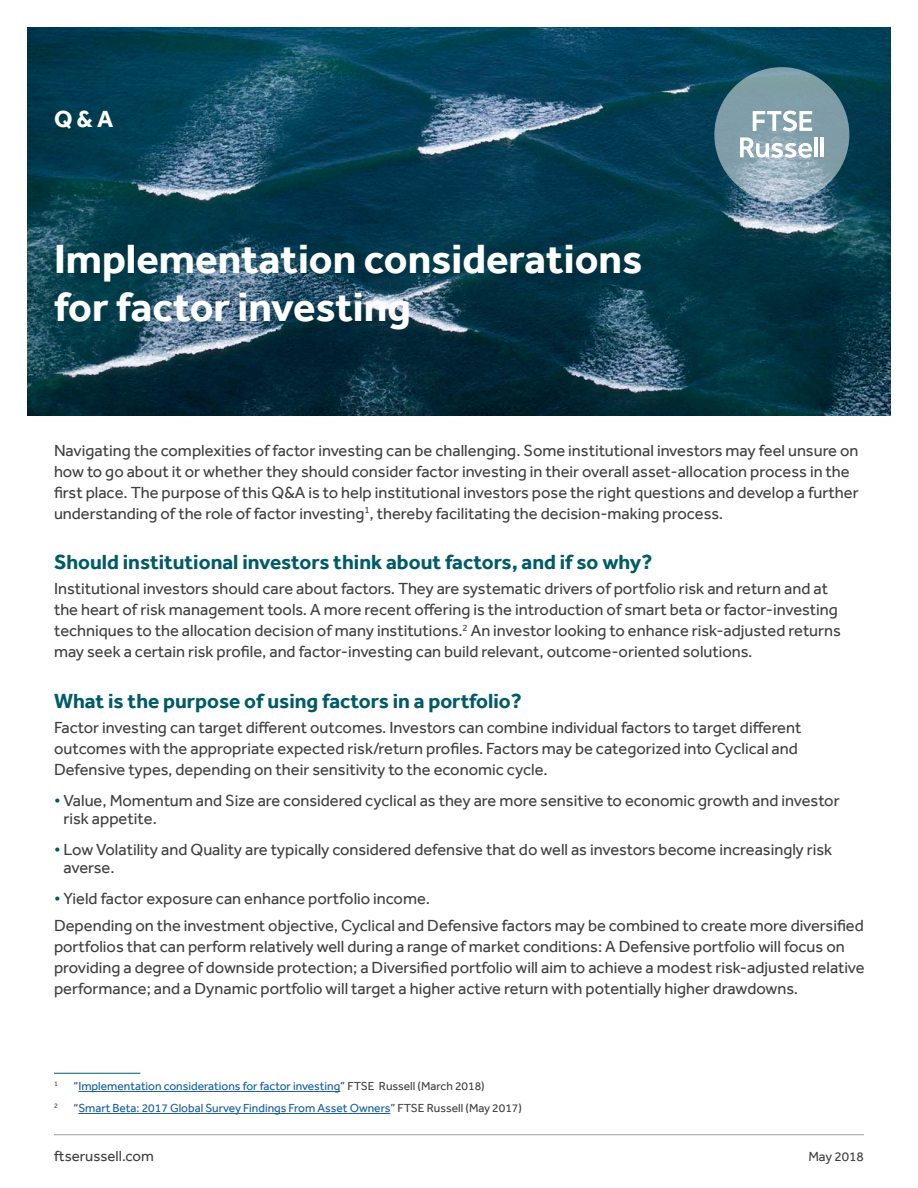
<style>
.page{position:relative;width:918px;height:1188px;background:#fff}
.page>*{position:absolute;margin:0;border:0;box-sizing:border-box;transform-origin:0 0}
.t1{font:700 42px/48px "Effra";color:#fff}
.t2{font:700 24px "Effra";color:#fff}
.t3{font:700 21px "Effra";color:#005b67}
.t4{font:16.5px/21px "Effra";color:#404040}
.t5{font:15px "Effra";color:#404040}
.t6{font:13.5px "Effra";color:#404040}
.t7{font:12px "Effra";color:#175d9e}
.t8{font:7.05px "Effra";color:#404040}
.s1{color:#005b67}
.s2{color:#404040}
</style>
<div class="page">
<hr style="left:54px;top:1134px;width:810px;height:1px;background:#9f9f9f">
<img style="left:28px;top:27px;width:862px;height:389px">
<svg style="left:714px;top:67px;width:135px;height:135px;background:#89a4af"></svg>
<hr style="left:814px;top:137px;width:4px;height:20px;background:#fff">
<hr style="left:821px;top:137px;width:3px;height:20px;background:#fff">
<svg style="left:740px;top:137px;width:72px;height:21px"></svg>
<svg style="left:753px;top:111px;width:59px;height:20px"></svg>
<hr style="left:78px;top:1091px;width:262px;height:1px;background:#175d9e">
<hr style="left:78px;top:1113px;width:312px;height:1px;background:#175d9e">
<hr style="left:54px;top:1073px;width:86px;height:1px;background:#005b67">
<h2 class="t2" style="left:54px;top:105px;width:61px">Q &amp; A</h2>
<h1 class="t1" style="left:54px;top:234px;width:590px">Implementation considerations for factor investing</h1>
<p class="t4" style="left:54px;top:440px;width:806px">Navigating the complexities of factor investing can be challenging. Some institutional investors may feel unsure on how to go about it or whether they should consider factor investing in their overall asset-allocation process in the first place. The purpose of this Q&amp;A is to help institutional investors pose the right questions and develop a further understanding of the role of factor investing<sup>1</sup>, thereby facilitating the decision-making process.</p>
<p class="t3" style="left:54px;top:549px;width:600px">Should institutional investors think about factors, and if so why?</p>
<p class="t4" style="left:54px;top:578px;width:788px">Institutional investors should care about factors. They are systematic drivers of portfolio risk and return and at the heart of risk management tools. A more recent offering is the introduction of smart beta or factor-investing techniques to the allocation decision of many institutions.<sup>2</sup> An investor looking to enhance risk-adjusted returns may seek a certain risk profile, and factor-investing can build relevant, outcome-oriented solutions.</p>
<p class="t3" style="left:54px;top:688px;width:469px">What is the purpose of using factors in a portfolio?</p>
<p class="t4" style="left:54px;top:717px;width:749px">Factor investing can target different outcomes. Investors can combine individual factors to target different outcomes with the appropriate expected risk/return profiles. Factors may be categorized into Cyclical and<br>Defensive types, depending on their sensitivity to the economic cycle.</p>
<p class="t4" style="left:63px;top:792px;width:778px;line-height:18px;text-indent:-9px"><span class="s1">•</span> Value, Momentum and Size are considered cyclical as they are more sensitive to economic growth and investor risk appetite.</p>
<p class="t4" style="left:63px;top:840px;width:770px;line-height:18px;text-indent:-9px"><span class="s1">•</span> Low Volatility and Quality are typically considered defensive that do well as investors become increasingly risk averse.</p>
<p class="t4" style="left:54px;top:885px;width:811px;line-height:27px"><span class="s1">•</span> Yield factor exposure can enhance portfolio income.<br>Depending on the investment objective, Cyclical and Defensive factors may be combined to create more diversified</p>
<p class="t4" style="left:54px;top:935px;width:812px">portfolios that can perform relatively well during a range of market conditions: A Defensive portfolio will focus on providing a degree of downside protection; a Diversified portfolio will aim to achieve a modest risk-adjusted relative performance; and a Dynamic portfolio will target a higher active return with potentially higher drawdowns.</p>
<p class="t8" style="left:54px;top:1079px;width:5px">1</p>
<p class="t7" style="left:73px;top:1079px;width:413px"><span class="s2">“</span>Implementation considerations for factor investing<span class="s2">” FTSE Russell (March 2018)</span></p>
<p class="t8" style="left:54px;top:1101px;width:5px">2</p>
<p class="t7" style="left:73px;top:1101px;width:450px"><span class="s2">“</span>Smart Beta: 2017 Global Survey Findings From Asset Owners<span class="s2">” FTSE Russell (May 2017)</span></p>
<p class="t5" style="left:54px;top:1147px;width:101px">ftserussell.com</p>
<p class="t6" style="left:808px;top:1149px;width:57px">May 2018</p>
</div>
